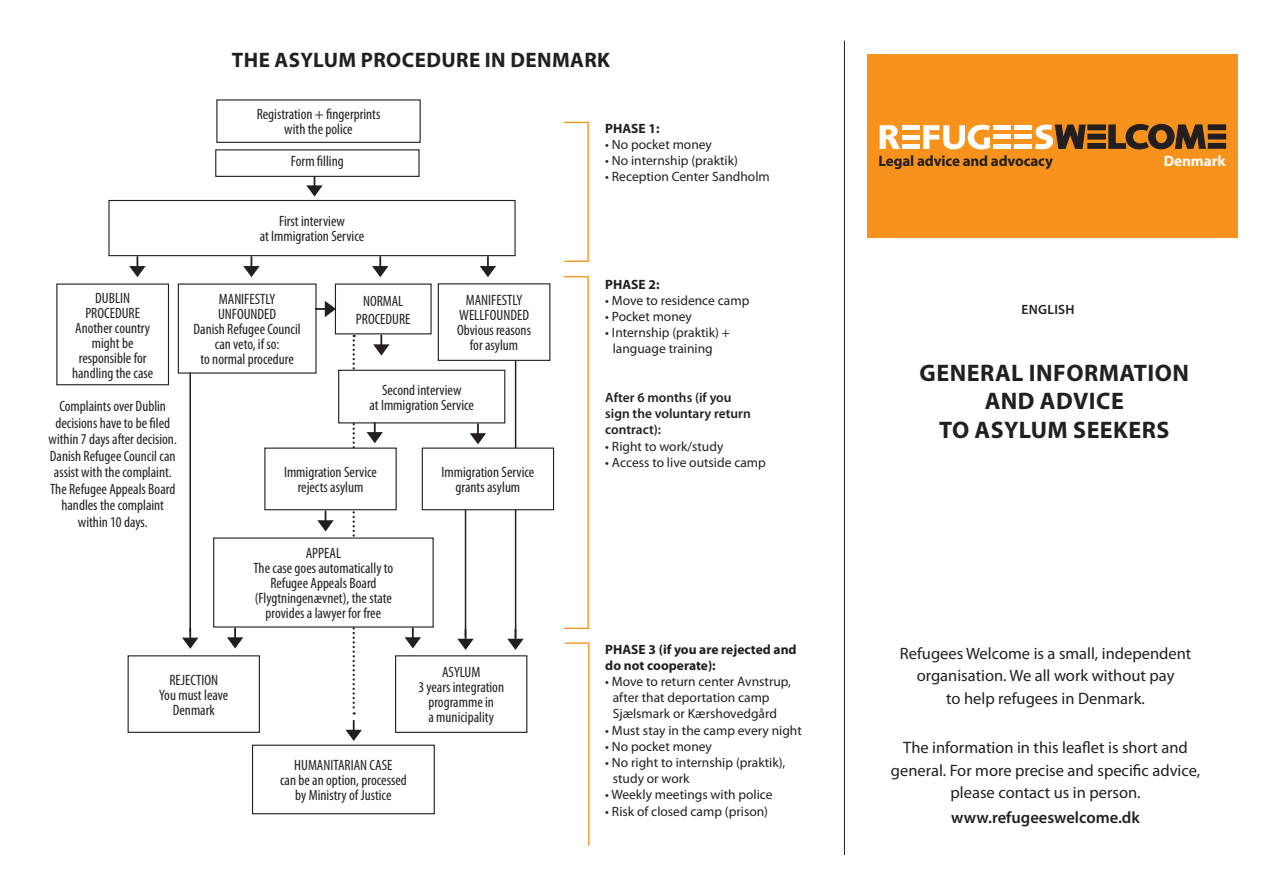
<style>
.page{position:relative;width:1263px;height:893px;background:#fff}
.page>*{position:absolute;margin:0;border:0;box-sizing:border-box;transform-origin:0 0}
.Overskrift{font:700 24px "Myriad Pro";letter-spacing:.02em;color:#231f20}
.Overskrift-2{font:700 21px "Myriad Pro";letter-spacing:.02em;color:#231f20}
.Brødtekst{font:16.5px/22.5px "Myriad Pro";color:#231f20;text-align:center}
.Brødtekst-2{font:600 16.5px "Myriad Pro";color:#231f20}
.t1{font:condensed 15px/15px "Myriad Pro";color:#231f20;text-align:center}
.t2{font:700 15px "Myriad Pro";letter-spacing:-.01em;color:#231f20}
.t3{font:700 15px "Myriad Pro";color:#fff}
.Overskrift-3{font:13.5px/16.2px "Myriad Pro";color:#231f20}
.Overskrift-4{font:700 13.5px/16.2px "Myriad Pro";color:#231f20}
.Overskrift-5{font:600 13.5px/16.2px "Myriad Pro";color:#231f20}
.Overskrift-6{font:600 13.5px "Myriad Pro";letter-spacing:.02em;color:#231f20}
</style>
<div class="page">
<svg style="left:353px;top:335px;width:2px;height:379px"></svg>
<div style="left:563px;top:276px;width:26px;height:353px;border:1px solid #f7931d"></div>
<div style="left:563px;top:122px;width:26px;height:140px;border:1px solid #f7931d"></div>
<svg style="left:564px;top:642px;width:26px;height:204px"></svg>
<hr style="left:844px;top:41px;width:1px;height:814px;background:#231f20">
<div style="left:216px;top:99px;width:205px;height:44px;border:1px solid #231f20"></div>
<div style="left:108px;top:200px;width:408px;height:56px;border:1px solid #231f20"></div>
<div style="left:56px;top:284px;width:113px;height:101px;border:1px solid #231f20"></div>
<div style="left:438px;top:283px;width:112px;height:78px;border:1px solid #231f20"></div>
<div style="left:339px;top:370px;width:166px;height:53px;background:#fff"></div>
<div style="left:338px;top:370px;width:167px;height:53px;border:1px solid #231f20"></div>
<div style="left:265px;top:448px;width:131px;height:62px;background:#fff"></div>
<div style="left:264px;top:448px;width:133px;height:62px;border:1px solid #231f20"></div>
<div style="left:214px;top:538px;width:219px;height:89px;background:#fff"></div>
<div style="left:395px;top:655px;width:132px;height:78px;border:1px solid #231f20"></div>
<div style="left:128px;top:655px;width:132px;height:78px;border:1px solid #231f20"></div>
<div style="left:252px;top:745px;width:183px;height:69px;border:1px solid #231f20"></div>
<svg style="left:306px;top:177px;width:17px;height:20px"></svg>
<svg style="left:129px;top:256px;width:17px;height:21px"></svg>
<svg style="left:243px;top:256px;width:17px;height:21px"></svg>
<svg style="left:372px;top:256px;width:16px;height:21px"></svg>
<svg style="left:480px;top:256px;width:16px;height:21px"></svg>
<svg style="left:373px;top:335px;width:16px;height:21px"></svg>
<svg style="left:367px;top:422px;width:16px;height:21px"></svg>
<svg style="left:470px;top:423px;width:16px;height:21px"></svg>
<svg style="left:317px;top:510px;width:17px;height:21px"></svg>
<svg style="left:182px;top:628px;width:16px;height:21px"></svg>
<svg style="left:457px;top:629px;width:17px;height:21px"></svg>
<svg style="left:507px;top:629px;width:17px;height:21px"></svg>
<svg style="left:345px;top:720px;width:17px;height:21px"></svg>
<hr style="left:189px;top:372px;width:2px;height:260px;background:#231f20">
<hr style="left:465px;top:501px;width:1px;height:135px;background:#231f20">
<hr style="left:515px;top:361px;width:1px;height:276px;background:#231f20">
<div style="left:422px;top:448px;width:131px;height:62px;background:#fff"></div>
<div style="left:422px;top:448px;width:132px;height:62px;border:1px solid #231f20"></div>
<svg style="left:227px;top:628px;width:16px;height:20px"></svg>
<svg style="left:405px;top:627px;width:16px;height:21px"></svg>
<svg style="left:315px;top:301px;width:21px;height:16px"></svg>
<div style="left:215px;top:149px;width:205px;height:28px;border:1px solid #231f20"></div>
<div style="left:867px;top:54px;width:371px;height:183px;background:#f7931d"></div>
<svg style="left:1108px;top:124px;width:98px;height:25px"></svg>
<svg style="left:880px;top:125px;width:20px;height:24px"></svg>
<svg style="left:923px;top:125px;width:67px;height:24px"></svg>
<div style="left:902px;top:144px;width:18px;height:5px;background:#fff"></div>
<div style="left:902px;top:125px;width:18px;height:5px;background:#fff"></div>
<div style="left:902px;top:135px;width:18px;height:5px;background:#fff"></div>
<div style="left:993px;top:144px;width:17px;height:5px;background:#fff"></div>
<div style="left:993px;top:125px;width:17px;height:5px;background:#fff"></div>
<div style="left:993px;top:134px;width:17px;height:5px;background:#fff"></div>
<div style="left:1014px;top:144px;width:17px;height:5px;background:#fff"></div>
<div style="left:1014px;top:125px;width:17px;height:5px;background:#fff"></div>
<div style="left:1014px;top:134px;width:17px;height:5px;background:#fff"></div>
<div style="left:1088px;top:143px;width:17px;height:5px;background:#231f20"></div>
<div style="left:1088px;top:143px;width:17px;height:6px;border:1px solid #231f20"></div>
<div style="left:1088px;top:125px;width:17px;height:5px;background:#231f20"></div>
<div style="left:1088px;top:134px;width:17px;height:5px;background:#231f20"></div>
<div style="left:1208px;top:143px;width:18px;height:5px;background:#231f20"></div>
<div style="left:1208px;top:125px;width:18px;height:5px;background:#231f20"></div>
<div style="left:1208px;top:134px;width:18px;height:5px;background:#231f20"></div>
<svg style="left:1035px;top:125px;width:50px;height:24px"></svg>
<p class="Overskrift-2" style="left:232px;top:46px;width:380px">THE ASYLUM PROCEDURE IN DENMARK</p>
<p class="t1" style="left:257px;top:107px;width:125px">Registration + fingerprints</p>
<p class="t1" style="left:284px;top:122px;width:70px">with the police</p>
<p class="t1" style="left:291px;top:153px;width:54px">Form filling</p>
<p class="t1" style="left:279px;top:214px;width:67px">First interview</p>
<p class="t1" style="left:260px;top:229px;width:106px">at Immigration Service</p>
<p class="t1" style="left:95px;top:290px;width:36px">DUBLIN</p>
<p class="t1" style="left:85px;top:305px;width:56px">PROCEDURE</p>
<p class="t1" style="left:72px;top:320px;width:83px">Another country might be responsible for handling the case</p>
<p class="t1" style="left:49px;top:398px;width:130px;line-height:16.5px">Complaints over Dublin decisions have to be filed within 7 days after decision.<br>Danish Refugee Council can assist with the complaint.<br>The Refugee Appeals Board handles the complaint within 10 days.</p>
<p class="t1" style="left:219px;top:292px;width:58px">MANIFESTLY</p>
<p class="t1" style="left:218px;top:307px;width:60px">UNFOUNDED</p>
<p class="t1" style="left:194px;top:322px;width:109px">Danish Refugee Council</p>
<p class="t1" style="left:215px;top:337px;width:66px">can veto, if so:</p>
<p class="t1" style="left:200px;top:352px;width:95px">to normal procedure</p>
<p class="t1" style="left:466px;top:293px;width:58px">MANIFESTLY</p>
<p class="t1" style="left:459px;top:308px;width:71px">WELLFOUNDED</p>
<p class="t1" style="left:457px;top:323px;width:75px">Obvious reasons for asylum</p>
<p class="t1" style="left:369px;top:382px;width:106px">Second interview<br>at Immigration Service</p>
<p class="t1" style="left:363px;top:293px;width:42px">NORMAL</p>
<p class="t1" style="left:356px;top:311px;width:56px">PROCEDURE</p>
<p class="t1" style="left:284px;top:464px;width:94px">Immigration Service rejects asylum</p>
<p class="t1" style="left:253px;top:545px;width:141px">APPEAL<br>The case goes automatically to<br>Refugee Appeals Board (Flygtningenævnet), the state provides a lawyer for free</p>
<p class="t1" style="left:441px;top:464px;width:94px">Immigration Service grants asylum</p>
<p class="t1" style="left:159px;top:672px;width:70px">REJECTION<br>You must leave<br>Denmark</p>
<p class="t1" style="left:418px;top:665px;width:87px">ASYLUM<br>3 years integration programme in<br>a municipality</p>
<p class="t1" style="left:280px;top:757px;width:128px">HUMANITARIAN CASE<br>can be an option, processed by Ministry of Justice</p>
<p class="Overskrift-4" style="left:605px;top:120px;width:56px">PHASE 1:</p>
<p class="Overskrift-3" style="left:605px;top:136px;width:108px">• No pocket money</p>
<p class="Overskrift-3" style="left:605px;top:152px;width:134px">• No internship (praktik)</p>
<p class="Overskrift-3" style="left:605px;top:168px;width:166px">• Reception Center Sandholm</p>
<p class="Overskrift-4" style="left:605px;top:276px;width:56px">PHASE 2:</p>
<p class="Overskrift-3" style="left:605px;top:292px;width:146px">• Move to residence camp</p>
<p class="Overskrift-3" style="left:605px;top:308px;width:88px">• Pocket money</p>
<p class="Overskrift-3" style="left:613px;top:324px;width:119px;text-indent:-8px">• Internship (praktik) + language training</p>
<p class="Overskrift-5" style="left:605px;top:389px;width:147px">After 6 months (if you sign the voluntary return contract):</p>
<p class="Overskrift-3" style="left:605px;top:438px;width:120px">• Right to work/study</p>
<p class="Overskrift-3" style="left:605px;top:454px;width:162px">• Access to live outside camp</p>
<p class="Overskrift-4" style="left:605px;top:641px;width:193px">PHASE 3 (if you are rejected and do not cooperate):</p>
<p class="Overskrift-3" style="left:613px;top:673px;width:180px;text-indent:-8px">• Move to return center Avnstrup, after that deportation camp<br>Sjælsmark or Kærshovedgård</p>
<p class="Overskrift-3" style="left:605px;top:722px;width:198px">• Must stay in the camp every night</p>
<p class="Overskrift-3" style="left:605px;top:738px;width:108px">• No pocket money</p>
<p class="Overskrift-3" style="left:613px;top:754px;width:174px;text-indent:-8px">• No right to internship (praktik), study or work</p>
<p class="Overskrift-3" style="left:605px;top:787px;width:169px">• Weekly meetings with police</p>
<p class="Overskrift-3" style="left:605px;top:803px;width:164px">• Risk of closed camp (prison)</p>
<p class="t2" style="left:878px;top:152px;width:176px">Legal advice and advocacy</p>
<p class="t3" style="left:1164px;top:151px;width:63px">Denmark</p>
<p class="Overskrift-6" style="left:1021px;top:301px;width:54px">ENGLISH</p>
<p class="Overskrift" style="left:920px;top:357px;width:271px">GENERAL INFORMATION</p>
<p class="Overskrift" style="left:985px;top:386px;width:141px">AND ADVICE</p>
<p class="Overskrift" style="left:939px;top:414px;width:232px">TO ASYLUM SEEKERS</p>
<p class="Brødtekst" style="left:900px;top:642px;width:293px">Refugees Welcome is a small, independent organisation. We all work without pay<br>to help refugees in Denmark.</p>
<p class="Brødtekst" style="left:891px;top:736px;width:311px">The information in this leaflet is short and general. For more precise and specific advice, please contact us in person.</p>
<p class="Brødtekst-2" style="left:951px;top:807px;width:190px">www.refugeeswelcome.dk</p>
</div>
